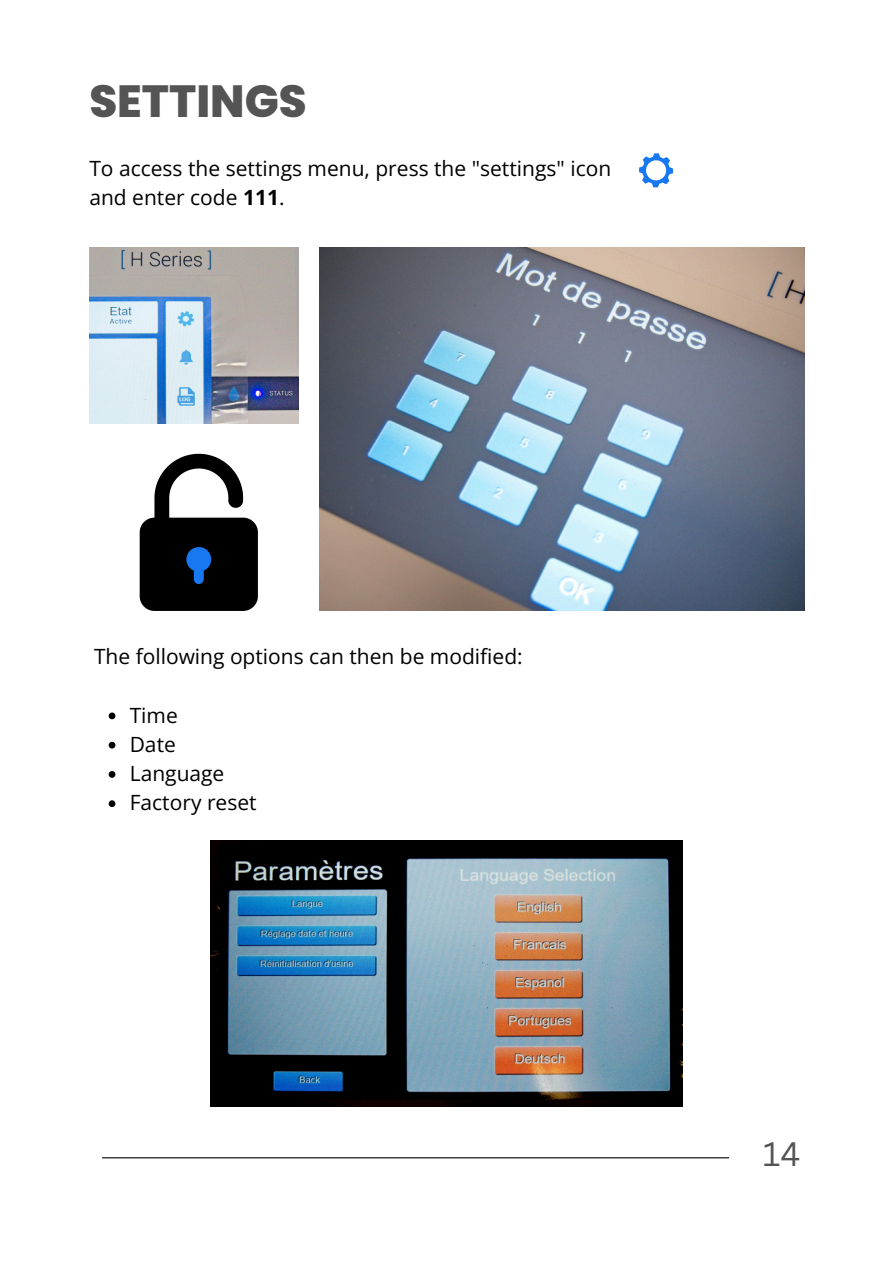
<style>
.page{position:relative;width:894px;height:1264px;background:#fff}
.page>*{position:absolute;margin:0;border:0;box-sizing:border-box;transform-origin:0 0}
.t1{font:800 45px "Poppins";color:#545454}
.t2{font:33px "Canva Sans";color:#545454}
.t3{font:21px "Open Sans";color:#000}
.s1{font-weight:700}
</style>
<div class="page">
<hr style="left:102px;top:1157px;width:626px;height:1px;background:#000">
<svg style="left:639px;top:153px;width:33px;height:34px"></svg>
<img style="left:89px;top:247px;width:210px;height:177px">
<img style="left:319px;top:247px;width:485px;height:364px">
<img style="left:211px;top:841px;width:471px;height:265px">
<svg style="left:140px;top:454px;width:118px;height:157px"></svg>
<svg style="left:109px;top:712px;width:6px;height:7px"></svg>
<svg style="left:109px;top:741px;width:6px;height:7px"></svg>
<svg style="left:109px;top:771px;width:6px;height:6px"></svg>
<svg style="left:109px;top:800px;width:6px;height:7px"></svg>
<p class="t1" style="left:89px;top:69px;width:219px">SETTINGS</p>
<p class="t3" style="left:89px;top:154px;width:523px">To access the settings menu, press the "settings" icon</p>
<p class="t3" style="left:89px;top:183px;width:197px">and enter code <span class="s1">111</span>.</p>
<p class="t3" style="left:94px;top:641px;width:430px">The following options can then be modified:</p>
<p class="t3" style="left:130px;top:700px;width:50px">Time</p>
<p class="t3" style="left:130px;top:729px;width:48px">Date</p>
<p class="t3" style="left:130px;top:758px;width:96px">Language</p>
<p class="t3" style="left:130px;top:788px;width:128px">Factory reset</p>
<h1 class="t2" style="left:762px;top:1130px;width:39px">14</h1>
</div>
